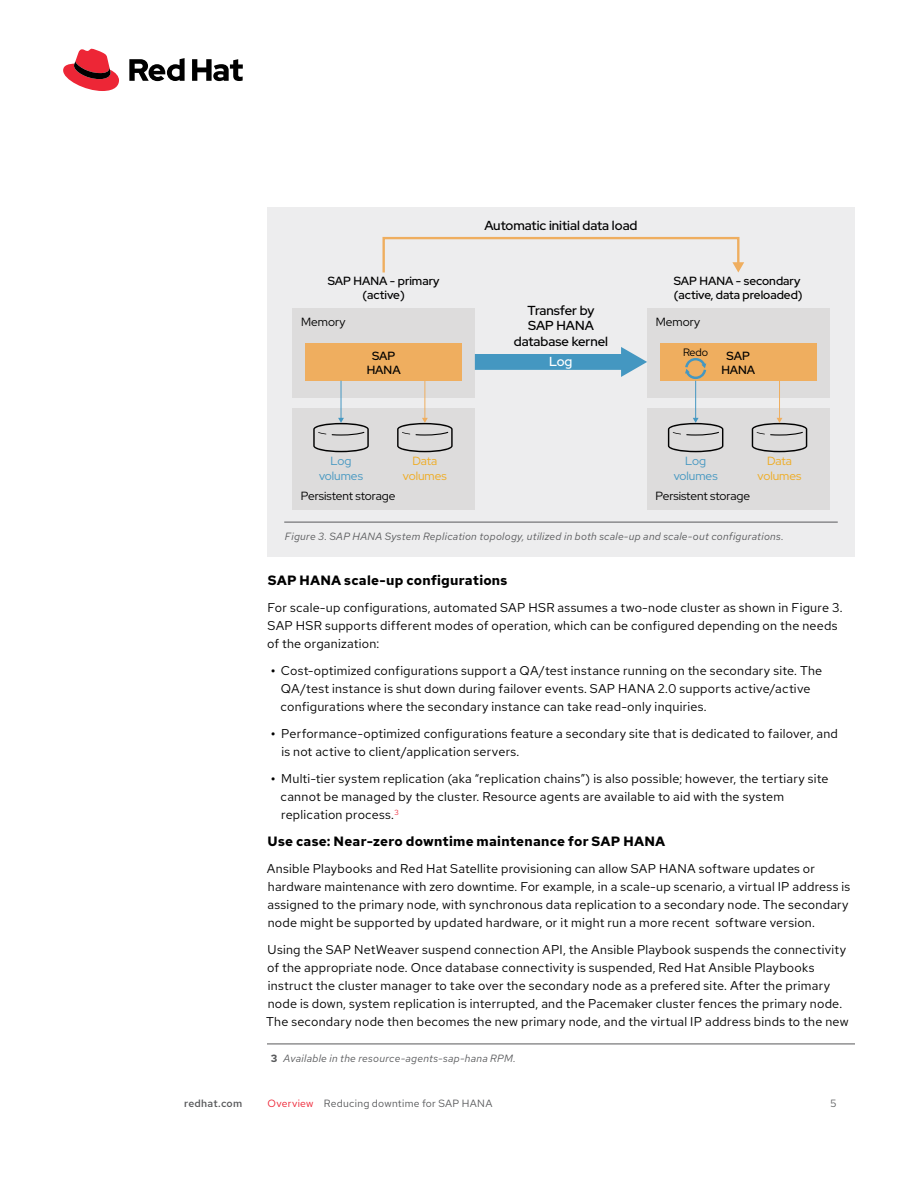
<style>
.page{position:relative;width:918px;height:1188px;background:#fff}
.page>*{position:absolute;margin:0;border:0;box-sizing:border-box;transform-origin:0 0}
.Main_-_Subhead_3{font:700 13.5px "Red Hat Text";letter-spacing:.015em;color:#000}
.t1{font:500 13.05px/15.6px "Red Hat Display";color:#000;text-align:center}
.t2{font:500 13.05px "Red Hat Display";color:#fff}
.Main_-_Body{font:12.75px/18px "Red Hat Text";letter-spacing:.015em;color:#000}
.t3{font:500 11.85px/14.2px "Red Hat Display";color:#000;text-align:center}
.t4{font:11.85px "Red Hat Display";color:#000}
.t5{font:11.85px/14.2px "Red Hat Display";color:#efab1f;text-align:center}
.t6{font:11.85px/14.2px "Red Hat Display";color:#4497c1;text-align:center}
.t7{font:10.65px "Red Hat Display";color:#000}
.Main_-_Image_Caption{font:italic 10.5px "Red Hat Text";letter-spacing:.025em;color:#58595b}
.Main_-_Footnote{font:italic 10.5px "Red Hat Text";letter-spacing:.025em;color:#58595b}
.Footer_-_Running_Foo{font:10.5px "Red Hat Text";letter-spacing:.025em;color:#58595b}
.Footer_-_URL__Page{font:500 10.5px "Red Hat Text";letter-spacing:.025em;color:#58595b}
.s1{font-weight:700}
.s2{font-weight:700;font-style:normal}
.s3{color:#ee2435}
</style>
<div class="page">
<div style="left:267px;top:207px;width:588px;height:349px;background:#ededee"></div>
<hr style="left:284px;top:522px;width:554px;height:1px;background:#58595b">
<div style="left:292px;top:309px;width:183px;height:89px;background:#dddcdc"></div>
<div style="left:305px;top:343px;width:157px;height:38px;background:#efae5f"></div>
<div style="left:292px;top:409px;width:183px;height:101px;background:#dddcdc"></div>
<hr style="left:424px;top:381px;width:1px;height:38px;background:#efae5f">
<svg style="left:397px;top:418px;width:56px;height:34px"></svg>
<hr style="left:341px;top:381px;width:1px;height:38px;background:#4497c1">
<svg style="left:313px;top:418px;width:56px;height:34px"></svg>
<div style="left:647px;top:309px;width:183px;height:89px;background:#dddcdc"></div>
<div style="left:660px;top:343px;width:157px;height:38px;background:#efae5f"></div>
<div style="left:647px;top:409px;width:183px;height:101px;background:#dddcdc"></div>
<hr style="left:779px;top:381px;width:1px;height:38px;background:#efae5f">
<svg style="left:752px;top:418px;width:55px;height:34px"></svg>
<hr style="left:695px;top:381px;width:1px;height:38px;background:#4497c1">
<svg style="left:668px;top:418px;width:55px;height:34px"></svg>
<svg style="left:382px;top:236px;width:362px;height:37px"></svg>
<svg style="left:475px;top:347px;width:172px;height:30px"></svg>
<svg style="left:685px;top:358px;width:21px;height:22px"></svg>
<hr style="left:267px;top:1044px;width:588px;height:1px;background:#58595b">
<svg style="left:63px;top:49px;width:56px;height:42px"></svg>
<svg style="left:129px;top:58px;width:114px;height:23px"></svg>
<p class="t1" style="left:484px;top:218px;width:155px">Automatic initial data load</p>
<p class="t3" style="left:328px;top:274px;width:113px">SAP HANA - primary (active)</p>
<p class="t3" style="left:674px;top:274px;width:130px;text-align:left">SAP HANA - secondary (active, data preloaded)</p>
<p class="t4" style="left:301px;top:314px;width:46px">Memory</p>
<p class="t3" style="left:367px;top:348px;width:35px">SAP<br>HANA</p>
<p class="t1" style="left:514px;top:302px;width:96px">Transfer by<br>SAP HANA database kernel</p>
<p class="t2" style="left:549px;top:353px;width:25px">Log</p>
<p class="t4" style="left:656px;top:314px;width:46px">Memory</p>
<p class="t7" style="left:683px;top:345px;width:27px">Redo</p>
<p class="t3" style="left:721px;top:348px;width:35px">SAP<br>HANA</p>
<p class="t6" style="left:319px;top:454px;width:45px">Log volumes</p>
<p class="t5" style="left:403px;top:454px;width:45px">Data volumes</p>
<p class="t6" style="left:674px;top:454px;width:45px">Log volumes</p>
<p class="t5" style="left:758px;top:454px;width:45px">Data volumes</p>
<p class="t4" style="left:301px;top:488px;width:96px">Persistent storage</p>
<p class="t4" style="left:655px;top:488px;width:96px">Persistent storage</p>
<p class="Main_-_Image_Caption" style="left:285px;top:530px;width:500px">Figure 3. SAP HANA System Replication topology, utilized in both scale-up and scale-out configurations.</p>
<p class="Main_-_Subhead_3" style="left:268px;top:571px;width:241px">SAP HANA scale-up configurations</p>
<p class="Main_-_Body" style="left:267px;top:598px;width:577px">For scale-up configurations, automated SAP HSR assumes a two-node cluster as shown in Figure 3.<br>SAP HSR supports different modes of operation, which can be configured depending on the needs of the organization:</p>
<p class="Main_-_Body" style="left:281px;top:661px;width:543px;text-indent:-10px"><span class="s1">•</span> Cost-optimized configurations support a QA/test instance running on the secondary site. The<br>QA/test instance is shut down during failover events. SAP HANA 2.0 supports active/active configurations where the secondary instance can take read-only inquiries.</p>
<p class="Main_-_Body" style="left:281px;top:724px;width:558px;text-indent:-11px"><span class="s1">•</span> Performance-optimized configurations feature a secondary site that is dedicated to failover, and is not active to client/application servers.</p>
<p class="Main_-_Body" style="left:281px;top:769px;width:550px;text-indent:-10px"><span class="s1">•</span> Multi-tier system replication (aka “replication chains”) is also possible; however, the tertiary site cannot be managed by the cluster. Resource agents are available to aid with the system replication process.<sup>3</sup></p>
<p class="Main_-_Subhead_3" style="left:268px;top:832px;width:399px">Use case: Near-zero downtime maintenance for SAP HANA</p>
<p class="Main_-_Body" style="left:267px;top:859px;width:585px">Ansible Playbooks and Red Hat Satellite provisioning can allow SAP HANA software updates or hardware maintenance with zero downtime. For example, in a scale-up scenario, a virtual IP address is assigned to the primary node, with synchronous data replication to a secondary node. The secondary node might be supported by updated hardware, or it might run a more recent software version.</p>
<p class="Main_-_Body" style="left:266px;top:940px;width:584px">Using the SAP NetWeaver suspend connection API, the Ansible Playbook suspends the connectivity of the appropriate node. Once database connectivity is suspended, Red Hat Ansible Playbooks instruct the cluster manager to take over the secondary node as a prefered site. After the primary node is down, system replication is interrupted, and the Pacemaker cluster fences the primary node.<br>The secondary node then becomes the new primary node, and the virtual IP address binds to the new</p>
<p class="Main_-_Footnote" style="left:271px;top:1052px;width:246px"><span class="s2">3</span> Available in the resource-agents-sap-hana RPM.</p>
<p class="Footer_-_URL__Page" style="left:184px;top:1096px;width:60px">redhat.com</p>
<p class="Footer_-_Running_Foo" style="left:268px;top:1096px;width:226px"><span class="s3">Overview</span> Reducing downtime for SAP HANA</p>
<p class="Footer_-_Running_Foo" style="left:831px;top:1096px;width:7px">5</p>
</div>
